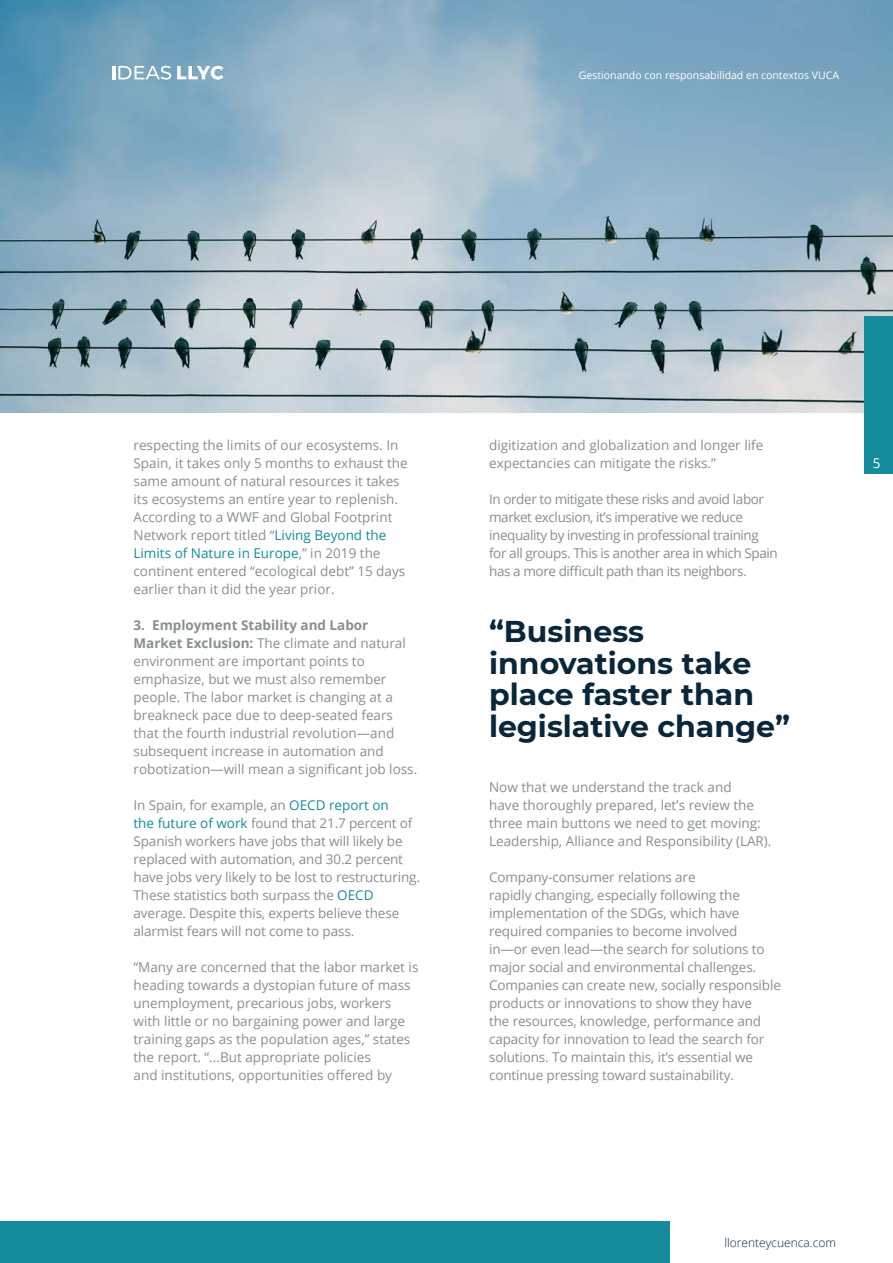
<style>
.page{position:relative;width:893px;height:1263px;background:#fff}
.page>*{position:absolute;margin:0;border:0;box-sizing:border-box;transform-origin:0 0}
.t1{font:700 30px/31.5px "Montserrat";color:#0a263b}
.t2{font:13.5px/18px "Open Sans";color:#878f92}
.t3{font:13.5px/18px "Open Sans";letter-spacing:-.03em;color:#878f92}
.t4{font:13.5px "Open Sans";color:#fff}
.t5{font:300 12px "Open Sans";color:#0a263b}
.t6{font:10.5px "Open Sans";color:#fff}
.s1{color:#148c9c}
.s2{font-weight:700}
</style>
<div class="page">
<img style="left:1px;top:0;width:892px;height:412px">
<svg style="left:112px;top:66px;width:59px;height:14px"></svg>
<svg style="left:177px;top:66px;width:46px;height:14px"></svg>
<div style="left:864px;top:316px;width:29px;height:158px;background:#148c9c"></div>
<div style="left:0;top:1221px;width:669px;height:42px;background:#148c9c"></div>
<p class="t6" style="left:579px;top:68px;width:262px">Gestionando con responsabilidad en contextos VUCA</p>
<p class="t2" style="left:134px;top:436px;width:276px">respecting the limits of our ecosystems. In Spain, it takes only 5 months to exhaust the same amount of natural resources it takes its ecosystems an entire year to replenish.<br>According to a WWF and Global Footprint Network report titled “<span class="s1">Living Beyond the Limits of Nature in Europe</span>,” in 2019 the continent entered “ecological debt” 15 days earlier than it did the year prior.</p>
<p class="t2" style="left:134px;top:616px;width:285px"><span class="s2">3. Employment Stability and Labor Market Exclusion:</span> The climate and natural environment are important points to emphasize, but we must also remember people. The labor market is changing at a breakneck pace due to deep-seated fears that the fourth industrial revolution—and subsequent increase in automation and robotization—will mean a significant job loss.</p>
<p class="t2" style="left:134px;top:796px;width:288px">In Spain, for example, an <span class="s1">OECD report on<br>the future of work</span> found that 21.7 percent of Spanish workers have jobs that will likely be replaced with automation, and 30.2 percent have jobs very likely to be lost to restructuring.<br>These statistics both surpass the <span class="s1">OECD </span>average. Despite this, experts believe these alarmist fears will not come to pass.</p>
<p class="t2" style="left:134px;top:958px;width:286px">“Many are concerned that the labor market is heading towards a dystopian future of mass unemployment, precarious jobs, workers with little or no bargaining power and large training gaps as the population ages,” states the report. “...But appropriate policies<br>and institutions, opportunities offered by</p>
<p class="t2" style="left:489px;top:436px;width:276px">digitization and globalization and longer life expectancies can mitigate the risks.”</p>
<p class="t3" style="left:489px;top:490px;width:290px">In order to mitigate these risks and avoid labor market exclusion, it’s imperative we reduce inequality by investing in professional training for all groups. This is another area in which Spain has a more difficult path than its neighbors.</p>
<h1 class="t1" style="left:489px;top:614px;width:303px">“Business innovations take place faster than legislative change”</h1>
<p class="t2" style="left:489px;top:778px;width:284px">Now that we understand the track and<br>have thoroughly prepared, let’s review the three main buttons we need to get moving:<br>Leadership, Alliance and Responsibility (LAR).</p>
<p class="t2" style="left:489px;top:868px;width:293px">Company-consumer relations are<br>rapidly changing, especially following the implementation of the SDGs, which have required companies to become involved<br>in—or even lead—the search for solutions to major social and environmental challenges.<br>Companies can create new, socially responsible products or innovations to show they have<br>the resources, knowledge, performance and capacity for innovation to lead the search for solutions. To maintain this, it’s essential we continue pressing toward sustainability.</p>
<p class="t4" style="left:873px;top:454px;width:9px">5</p>
<p class="t5" style="left:724px;top:1234px;width:113px">llorenteycuenca.com</p>
</div>
